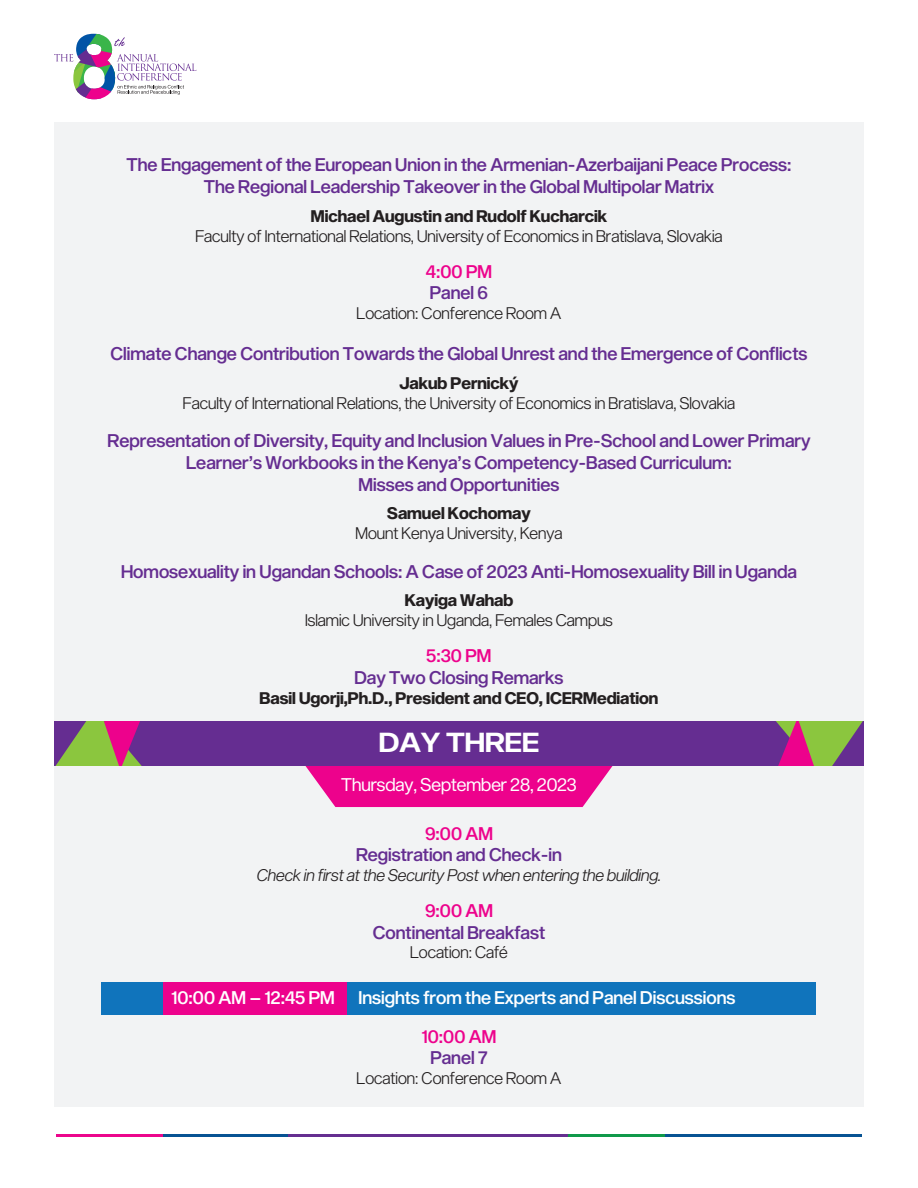
<style>
.page{position:relative;width:918px;height:1188px;background:#fff}
.page>*{position:absolute;margin:0;border:0;box-sizing:border-box;transform-origin:0 0}
.t1{font:27px "Sequel Sans Semi Bold Disp";color:#fff;scale:1.09 1}
.t2{font:18px/21.6px "Sequel Sans Medium Disp";color:#652d91;text-align:center}
.t3{font:18px "Sequel Sans Medium Disp";color:#fff}
.t4{font:18px "Sequel Sans Medium Disp";color:#ed028c}
.t5{font:18px "Sequel Sans Book Disp";color:#fff}
.t6{font:16.5px "Sequel Sans Light Disp";color:#231f20}
.t7{font:16.5px "Sequel Sans Bold Disp";color:#231f20}
.t8{font:16.5px "Sequel Sans Light Obl Disp";color:#231f20}
</style>
<div class="page">
<div style="left:54px;top:122px;width:810px;height:985px;background:#f2f3f4"></div>
<hr style="left:57px;top:1134px;width:106px;height:2px;background:#ec068c">
<hr style="left:288px;top:1134px;width:281px;height:2px;background:#652f90">
<hr style="left:569px;top:1134px;width:96px;height:2px;background:#10994a">
<hr style="left:665px;top:1134px;width:196px;height:2px;background:#075393">
<hr style="left:163px;top:1134px;width:125px;height:2px;background:#075393">
<svg style="left:54px;top:34px;width:142px;height:65px"></svg>
<div style="left:102px;top:982px;width:714px;height:32px;background:#1074bc"></div>
<div style="left:163px;top:982px;width:184px;height:32px;background:#ed028c"></div>
<svg style="left:305px;top:766px;width:308px;height:41px;background:#ed1a96"></svg>
<div style="left:54px;top:722px;width:810px;height:44px;background:#652d91"></div>
<svg style="left:776px;top:722px;width:86px;height:44px"></svg>
<svg style="left:55px;top:722px;width:87px;height:44px"></svg>
<p class="t2" style="left:126px;top:155px;width:667px">The Engagement of the European Union in the Armenian-Azerbaijani Peace Process:<br>The Regional Leadership Takeover in the Global Multipolar Matrix</p>
<p class="t7" style="left:311px;top:204px;width:298px">Michael Augustin and Rudolf Kucharcik</p>
<p class="t6" style="left:195px;top:224px;width:529px">Faculty of International Relations, University of Economics in Bratislava, Slovakia</p>
<p class="t4" style="left:426px;top:258px;width:68px">4:00 PM</p>
<p class="t2" style="left:430px;top:283px;width:60px">Panel 6</p>
<p class="t6" style="left:357px;top:301px;width:206px">Location: Conference Room A</p>
<p class="t2" style="left:111px;top:344px;width:698px">Climate Change Contribution Towards the Global Unrest and the Emergence of Conflicts</p>
<p class="t7" style="left:399px;top:372px;width:121px">Jakub Pernický</p>
<p class="t6" style="left:183px;top:391px;width:554px">Faculty of International Relations, the University of Economics in Bratislava, Slovakia</p>
<p class="t2" style="left:107px;top:431px;width:705px">Representation of Diversity, Equity and Inclusion Values in Pre-School and Lower Primary<br>Learner’s Workbooks in the Kenya’s Competency-Based Curriculum:<br>Misses and Opportunities</p>
<p class="t7" style="left:387px;top:502px;width:145px">Samuel Kochomay</p>
<p class="t6" style="left:356px;top:522px;width:208px">Mount Kenya University, Kenya</p>
<p class="t2" style="left:121px;top:561px;width:677px">Homosexuality in Ugandan Schools: A Case of 2023 Anti-Homosexuality Bill in Uganda</p>
<p class="t7" style="left:405px;top:589px;width:110px">Kayiga Wahab</p>
<p class="t6" style="left:305px;top:609px;width:309px">Islamic University in Uganda, Females Campus</p>
<p class="t4" style="left:426px;top:643px;width:67px">5:30 PM</p>
<p class="t2" style="left:354px;top:667px;width:211px">Day Two Closing Remarks</p>
<p class="t7" style="left:260px;top:686px;width:400px">Basil Ugorji,Ph.D., President and CEO, ICERMediation</p>
<h1 class="t1" style="left:379px;top:723px;width:149px">DAY THREE</h1>
<p class="t5" style="left:341px;top:771px;width:237px">Thursday, September 28, 2023</p>
<p class="t4" style="left:425px;top:820px;width:69px">9:00 AM</p>
<p class="t2" style="left:356px;top:845px;width:207px">Registration and Check-in</p>
<p class="t8" style="left:257px;top:863px;width:406px">Check in first at the Security Post when entering the building.</p>
<p class="t4" style="left:425px;top:898px;width:69px">9:00 AM</p>
<p class="t2" style="left:373px;top:922px;width:174px">Continental Breakfast</p>
<p class="t6" style="left:410px;top:941px;width:99px">Location: Café</p>
<p class="t3" style="left:171px;top:984px;width:165px">10:00 AM – 12:45 PM</p>
<p class="t3" style="left:359px;top:984px;width:379px">Insights from the Experts and Panel Discussions</p>
<p class="t4" style="left:422px;top:1023px;width:76px">10:00 AM</p>
<p class="t2" style="left:430px;top:1048px;width:59px">Panel 7</p>
<p class="t6" style="left:357px;top:1066px;width:206px">Location: Conference Room A</p>
</div>
